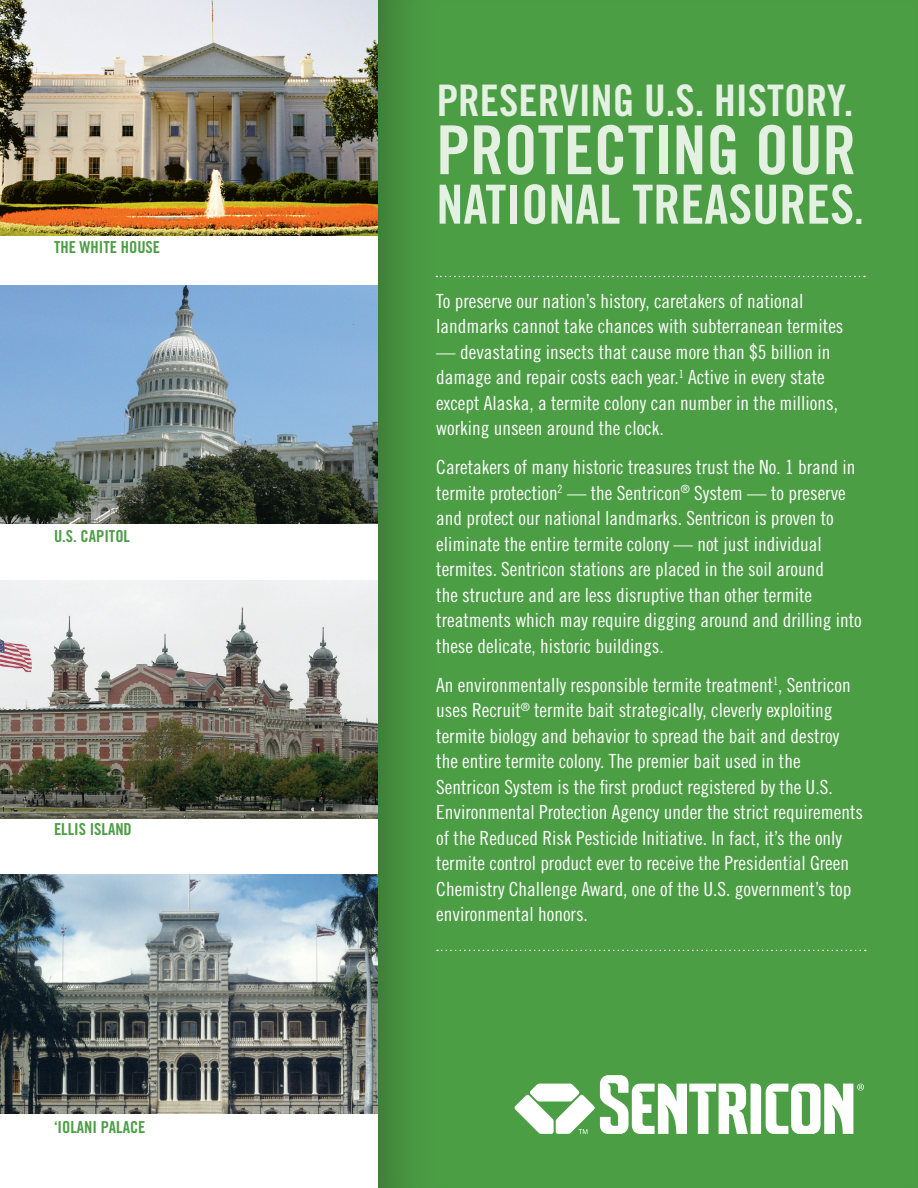
<style>
.page{position:relative;width:918px;height:1188px;background:#fff}
.page>*{position:absolute;margin:0;border:0;box-sizing:border-box;transform-origin:0 0}
.t1{font:67.5px "Trade Gothic LT Std Bd Cn 20";color:#fff}
.t2{font:54px "Trade Gothic LT Std Bd Cn 20";color:#fff}
.t3{font:43.5px "Trade Gothic LT Std Bd Cn 20";color:#fff}
.t4{font:19.5px/25.5px "Trade Gothic LT Std Cn 18";color:#fff}
.t5{font:16.5px "Trade Gothic LT Std Bd Cn 20";color:#4c9e45}
.s1{font-size:43.5px}
</style>
<div class="page">
<img style="left:0;top:286px;width:375px;height:238px">
<img style="left:0;top:581px;width:375px;height:237px">
<img style="left:0;top:874px;width:375px;height:240px">
<img style="left:0;top:0;width:375px;height:235px">
<div style="left:375px;top:0;width:543px;height:1188px;background:#4c9e45"></div>
<svg style="left:436px;top:276px;width:429px;height:1px"></svg>
<svg style="left:515px;top:1075px;width:349px;height:59px"></svg>
<svg style="left:437px;top:950px;width:429px;height:1px"></svg>
<p class="t5" style="left:54px;top:237px;width:108px">THE WHITE HOUSE</p>
<p class="t5" style="left:54px;top:526px;width:78px">U.S. CAPITOL</p>
<p class="t5" style="left:54px;top:819px;width:79px">ELLIS ISLAND</p>
<p class="t5" style="left:54px;top:1118px;width:93px">‘IOLANI PALACE</p>
<h3 class="t3" style="left:436px;top:74px;width:419px">PRESERVING U.S. HISTORY.</h3>
<h1 class="t1" style="left:436px;top:109px;width:421px">PROTECTING OUR</h1>
<h2 class="t2" style="left:436px;top:172px;width:429px">NATIONAL TREASURES<span class="s1">.</span></h2>
<p class="t4" style="left:436px;top:288px;width:409px">To preserve our nation’s history, caretakers of national landmarks cannot take chances with subterranean termites</p>
<p class="t4" style="left:436px;top:339px;width:403px">— devastating insects that cause more than $5 billion in damage and repair costs each year.<sup>1</sup> Active in every state except Alaska, a termite colony can number in the millions, working unseen around the clock.</p>
<p class="t4" style="left:436px;top:454px;width:427px">Caretakers of many historic treasures trust the No. 1 brand in termite protection<sup>2</sup> — the Sentricon<sup>®</sup> System — to preserve and protect our national landmarks. Sentricon is proven to eliminate the entire termite colony — not just individual termites. Sentricon stations are placed in the soil around<br>the structure and are less disruptive than other termite treatments which may require digging around and drilling into these delicate, historic buildings.</p>
<p class="t4" style="left:436px;top:672px;width:428px">An environmentally responsible termite treatment<sup>1</sup>, Sentricon uses Recruit<sup>®</sup> termite bait strategically, cleverly exploiting termite biology and behavior to spread the bait and destroy the entire termite colony. The premier bait used in the Sentricon System is the first product registered by the U.S.<br>Environmental Protection Agency under the strict requirements of the Reduced Risk Pesticide Initiative. In fact, it’s the only termite control product ever to receive the Presidential Green Chemistry Challenge Award, one of the U.S. government’s top environmental honors.</p>
</div>
